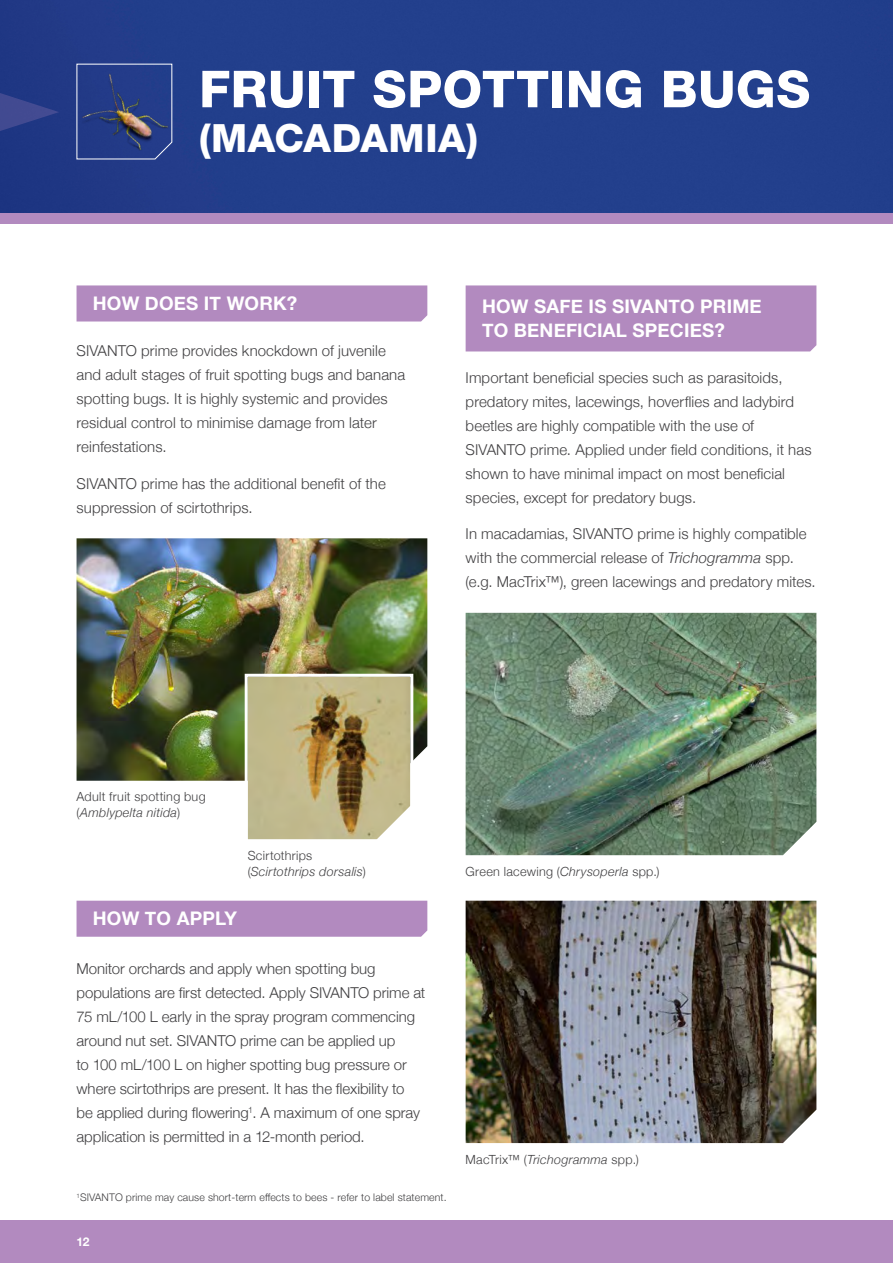
<style>
.page{position:relative;width:893px;height:1263px;background:#fff}
.page>*{position:absolute;margin:0;border:0;box-sizing:border-box;transform-origin:0 0}
.t1{font:800 51px "Helvetica Neue LT Std";letter-spacing:.01em;color:#fff}
.t2{font:800 39px "Helvetica Neue LT Std";letter-spacing:.015em;color:#fff}
.t3{font:700 18.75px/24px "Helvetica Neue";letter-spacing:.01em;color:#fff}
.t4{font:300 15px/24px "Helvetica Neue";letter-spacing:.005em;color:#414042}
.t5{font:300 12.6px/15.6px "Helvetica Neue";letter-spacing:.025em;color:#414042}
.t6{font:italic 300 12.6px/15.6px "Helvetica Neue";letter-spacing:.025em;color:#414042}
.t7{font:700 12px "Helvetica Neue";color:#fff}
.t8{font:300 10.5px "Helvetica Neue";letter-spacing:.01em;color:#414042}
.s1{font-style:italic}
.s2{font-style:normal}
</style>
<div class="page">
<div style="left:59px;top:0;width:832px;height:214px;background:#223f8c"></div>
<svg style="left:0;top:0;width:59px;height:214px;background:#223885"></svg>
<svg style="left:891px;top:0;width:2px;height:214px"></svg>
<div style="left:0;top:214px;width:893px;height:10px;background:#b28abf"></div>
<div style="left:0;top:1221px;width:893px;height:42px;background:#b28abf"></div>
<div style="left:77px;top:285px;width:350px;height:36px;background:#b28abf"></div>
<div style="left:466px;top:285px;width:350px;height:66px;background:#b28abf"></div>
<img style="left:77px;top:538px;width:350px;height:243px">
<div style="left:77px;top:901px;width:350px;height:36px;background:#b28abf"></div>
<svg style="left:243px;top:672px;width:173px;height:168px;background:#b8ac80"></svg>
<img style="left:466px;top:901px;width:350px;height:242px">
<img style="left:57px;top:48px;width:130px;height:135px">
<img style="left:466px;top:613px;width:350px;height:242px">
<h1 class="t1" style="left:199px;top:59px;width:613px">FRUIT SPOTTING BUGS</h1>
<h2 class="t2" style="left:199px;top:115px;width:280px">(MACADAMIA)</h2>
<p class="t3" style="left:93px;top:292px;width:206px">HOW DOES IT WORK?</p>
<p class="t4" style="left:77px;top:338px;width:330px">SIVANTO prime provides knockdown of juvenile and adult stages of fruit spotting bugs and banana spotting bugs. It is highly systemic and provides residual control to minimise damage from later reinfestations.</p>
<p class="t4" style="left:77px;top:470px;width:311px">SIVANTO prime has the additional benefit of the suppression of scirtothrips.</p>
<p class="t3" style="left:482px;top:295px;width:281px">HOW SAFE IS SIVANTO PRIME<br>TO BENEFICIAL SPECIES?</p>
<p class="t4" style="left:466px;top:364px;width:347px">Important beneficial species such as parasitoids, predatory mites, lacewings, hoverflies and ladybird beetles are highly compatible with the use of SIVANTO prime. Applied under field conditions, it has shown to have minimal impact on most beneficial species, except for predatory bugs.</p>
<p class="t4" style="left:466px;top:521px;width:352px">In macadamias, SIVANTO prime is highly compatible with the commercial release of <span class="s1">Trichogramma</span> spp. (e.g. MacTrix™), green lacewings and predatory mites.</p>
<p class="t5" style="left:76px;top:788px;width:131px">Adult fruit spotting bug (<span class="s1">Amblypelta nitida</span>)</p>
<p class="t6" style="left:248px;top:847px;width:120px"><span class="s2">Scirtothrips (</span>Scirtothrips dorsalis<span class="s2">)</span></p>
<p class="t3" style="left:93px;top:907px;width:146px">HOW TO APPLY</p>
<p class="t4" style="left:77px;top:955px;width:350px">Monitor orchards and apply when spotting bug populations are first detected. Apply SIVANTO prime at 75 mL/100 L early in the spray program commencing around nut set. SIVANTO prime can be applied up<br>to 100 mL/100 L on higher spotting bug pressure or where scirtothrips are present. It has the flexibility to<br>be applied during flowering<sup>1</sup>. A maximum of one spray application is permitted in a 12-month period.</p>
<p class="t8" style="left:77px;top:1189px;width:372px"><sup>1</sup>SIVANTO prime may cause short-term effects to bees - refer to label statement.</p>
<p class="t7" style="left:77px;top:1232px;width:15px">12</p>
<p class="t5" style="left:466px;top:863px;width:196px">Green lacewing (<span class="s1">Chrysoperla</span> spp.)</p>
<p class="t5" style="left:466px;top:1150px;width:175px">MacTrix™ (<span class="s1">Trichogramma</span> spp.)</p>
</div>
